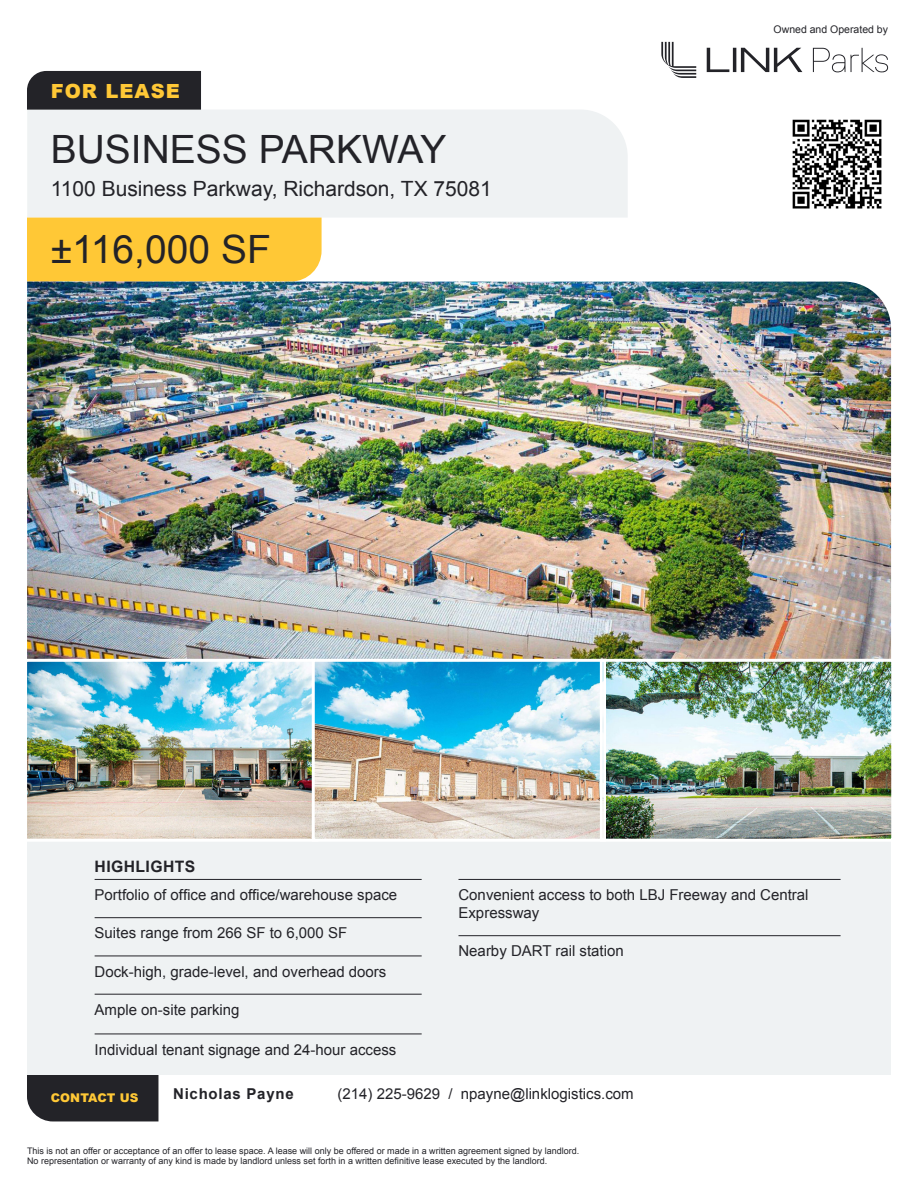
<style>
.page{position:relative;width:918px;height:1188px;background:#fff}
.page>*{position:absolute;margin:0;border:0;box-sizing:border-box;transform-origin:0 0}
.t1{font:39px "Arial";color:#232328}
.t2{font:21px "Arial";color:#232328}
.t3{font:900 19.5px "Arial";letter-spacing:.05em;color:#ffc836}
.t4{font:700 15.75px "Arial";letter-spacing:.025em;color:#232328}
.t5{font:15px/18px "Arial";color:#232328}
.t6{font:700 15px "Arial";letter-spacing:.05em;color:#232328}
.t7{font:900 12px "Arial";letter-spacing:.01em;color:#ffc836}
.t8{font:10.5px "Arial";color:#232328}
.t9{font:9px/10.8px "Arial";color:#232328}
</style>
<div class="page">
<div style="left:27px;top:110px;width:601px;height:108px;background:#eff2f3"></div>
<svg style="left:661px;top:42px;width:141px;height:36px"></svg>
<svg style="left:813px;top:48px;width:32px;height:24px"></svg>
<svg style="left:851px;top:48px;width:37px;height:24px"></svg>
<div style="left:27px;top:1075px;width:131px;height:46px;background:#232328"></div>
<img style="left:792px;top:119px;width:90px;height:90px">
<div style="left:27px;top:71px;width:174px;height:39px;background:#232328"></div>
<div style="left:27px;top:218px;width:295px;height:64px;background:#ffc836"></div>
<img style="left:27px;top:282px;width:864px;height:375px">
<div style="left:27px;top:839px;width:864px;height:236px;background:#eff2f3"></div>
<hr style="left:95px;top:879px;width:327px;height:1px;background:#232328">
<hr style="left:95px;top:917px;width:327px;height:1px;background:#232328">
<hr style="left:95px;top:956px;width:327px;height:1px;background:#232328">
<hr style="left:95px;top:994px;width:327px;height:1px;background:#232328">
<hr style="left:95px;top:1034px;width:327px;height:1px;background:#232328">
<hr style="left:458px;top:879px;width:383px;height:1px;background:#232328">
<hr style="left:458px;top:935px;width:383px;height:1px;background:#232328">
<img style="left:27px;top:657px;width:283px;height:185px">
<img style="left:310px;top:657px;width:288px;height:185px">
<img style="left:598px;top:657px;width:294px;height:185px">
<p class="t3" style="left:51px;top:77px;width:131px">FOR LEASE</p>
<p class="t1" style="left:51px;top:124px;width:397px">BUSINESS PARKWAY</p>
<p class="t2" style="left:51px;top:175px;width:443px">1100 Business Parkway, Richardson, TX 75081</p>
<p class="t1" style="left:51px;top:224px;width:222px">±116,000 SF</p>
<p class="t8" style="left:774px;top:22px;width:116px">Owned and Operated by</p>
<p class="t4" style="left:95px;top:856px;width:102px">HIGHLIGHTS</p>
<p class="t5" style="left:95px;top:886px;width:304px">Portfolio of office and office/warehouse space</p>
<p class="t5" style="left:95px;top:924px;width:254px">Suites range from 266 SF to 6,000 SF</p>
<p class="t5" style="left:95px;top:962px;width:293px">Dock-high, grade-level, and overhead doors</p>
<p class="t5" style="left:95px;top:1001px;width:147px">Ample on-site parking</p>
<p class="t5" style="left:95px;top:1040px;width:303px">Individual tenant signage and 24-hour access</p>
<p class="t5" style="left:458px;top:886px;width:352px">Convenient access to both LBJ Freeway and Central<br>Expressway</p>
<p class="t5" style="left:458px;top:942px;width:167px">Nearby DART rail station</p>
<p class="t7" style="left:51px;top:1089px;width:89px">CONTACT US</p>
<p class="t6" style="left:173px;top:1084px;width:122px">Nicholas Payne</p>
<p class="t5" style="left:338px;top:1085px;width:298px">(214) 225-9629 / npayne@linklogistics.com</p>
<p class="t9" style="left:27px;top:1145px;width:554px">This is not an offer or acceptance of an offer to lease space. A lease will only be offered or made in a written agreement signed by landlord.<br>No representation or warranty of any kind is made by landlord unless set forth in a written definitive lease executed by the landlord.</p>
</div>
